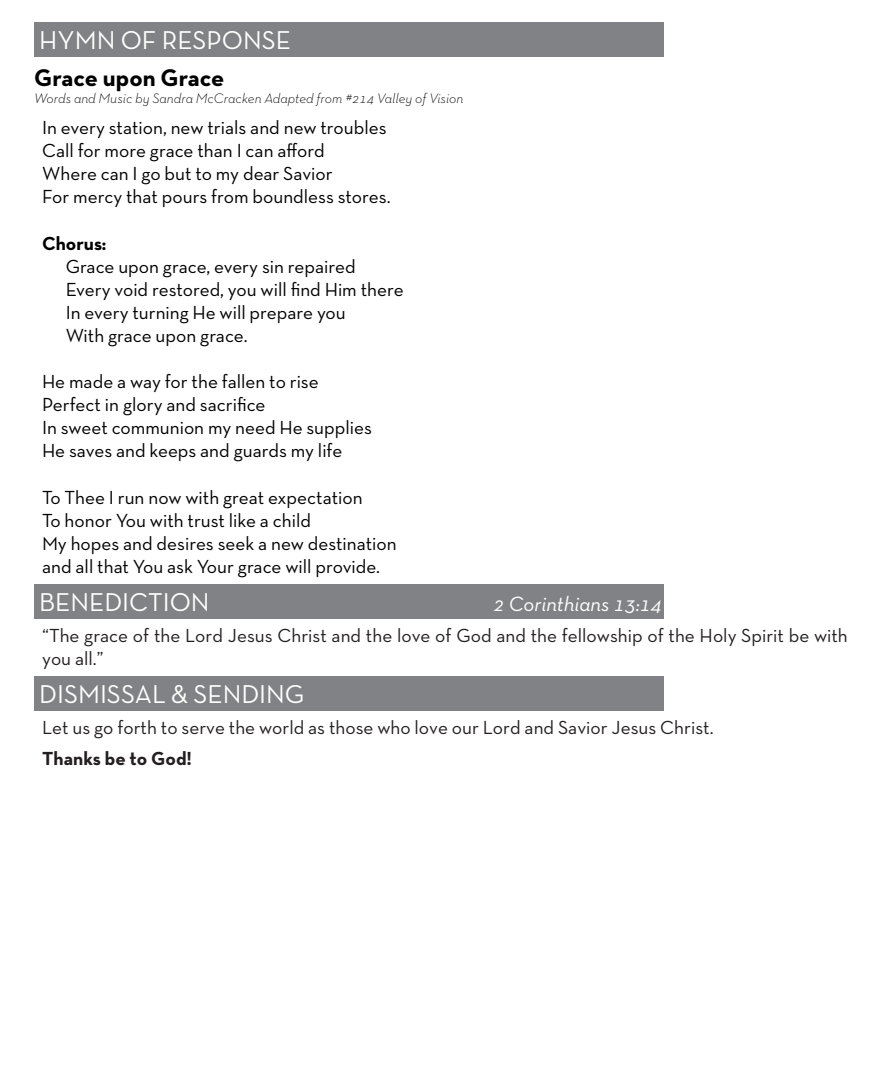
<style>
.page{position:relative;width:882px;height:1071px;background:#fff}
.page>*{position:absolute;margin:0;border:0;box-sizing:border-box;transform-origin:0 0}
.t1{font:26.25px "Neutra Text TF";color:#fff}
.MAIN_BOX_STYLE_1{font:700 24.5px "Neutra Text TF";color:#000}
.t2{font:italic 21px "Neutra Text TF";color:#fff}
.MAIN_BOX_STYLE_1-2{font:19.25px "Neutra Text TF";color:#000}
.MAIN_BOX_STYLE_1-3{font:19.25px/23.1px "Neutra Text TF";color:#231f20}
.MAIN_BOX_STYLE_1-4{font:700 19.25px "Neutra Text TF";color:#231f20}
.MAIN_BOX_STYLE_1-5{font:700 19.25px "Neutra Text TF";color:#000}
.MAIN_BOX_STYLE_1-6{font:italic 300 14px "Neutra Text TF";color:#000}
</style>
<div class="page">
<div style="left:34px;top:23px;width:630px;height:34px;background:#808285"></div>
<div style="left:34px;top:585px;width:630px;height:34px;background:#808285"></div>
<div style="left:34px;top:677px;width:630px;height:34px;background:#808285"></div>
<p class="t1" style="left:39px;top:24px;width:253px">HYMN OF RESPONSE</p>
<p class="MAIN_BOX_STYLE_1" style="left:34px;top:63px;width:192px">Grace upon Grace</p>
<p class="MAIN_BOX_STYLE_1-6" style="left:34px;top:90px;width:431px">Words and Music by Sandra McCracken Adapted from #214 Valley of Vision</p>
<p class="MAIN_BOX_STYLE_1-2" style="left:42px;top:116px;width:346px">In every station, new trials and new troubles</p>
<p class="MAIN_BOX_STYLE_1-2" style="left:42px;top:139px;width:284px">Call for more grace than I can afford</p>
<p class="MAIN_BOX_STYLE_1-2" style="left:42px;top:162px;width:292px">Where can I go but to my dear Savior</p>
<p class="MAIN_BOX_STYLE_1-2" style="left:42px;top:185px;width:350px">For mercy that pours from boundless stores.</p>
<p class="MAIN_BOX_STYLE_1-5" style="left:42px;top:231px;width:65px">Chorus:</p>
<p class="MAIN_BOX_STYLE_1-2" style="left:66px;top:254px;width:291px">Grace upon grace, every sin repaired</p>
<p class="MAIN_BOX_STYLE_1-2" style="left:66px;top:277px;width:339px">Every void restored, you will find Him there</p>
<p class="MAIN_BOX_STYLE_1-2" style="left:66px;top:301px;width:282px">In every turning He will prepare you</p>
<p class="MAIN_BOX_STYLE_1-2" style="left:66px;top:324px;width:183px">With grace upon grace.</p>
<p class="MAIN_BOX_STYLE_1-2" style="left:42px;top:370px;width:278px">He made a way for the fallen to rise</p>
<p class="MAIN_BOX_STYLE_1-2" style="left:42px;top:393px;width:225px">Perfect in glory and sacrifice</p>
<p class="MAIN_BOX_STYLE_1-2" style="left:42px;top:416px;width:331px">In sweet communion my need He supplies</p>
<p class="MAIN_BOX_STYLE_1-2" style="left:42px;top:439px;width:302px">He saves and keeps and guards my life</p>
<p class="MAIN_BOX_STYLE_1-2" style="left:42px;top:485px;width:322px">To Thee I run now with great expectation</p>
<p class="MAIN_BOX_STYLE_1-2" style="left:42px;top:508px;width:270px">To honor You with trust like a child</p>
<p class="MAIN_BOX_STYLE_1-2" style="left:42px;top:532px;width:356px">My hopes and desires seek a new destination</p>
<p class="MAIN_BOX_STYLE_1-2" style="left:42px;top:555px;width:339px">and all that You ask Your grace will provide.</p>
<p class="t1" style="left:39px;top:586px;width:172px">BENEDICTION</p>
<p class="t2" style="left:494px;top:591px;width:170px">2 Corinthians 13:14</p>
<p class="MAIN_BOX_STYLE_1-3" style="left:42px;top:623px;width:807px">“The grace of the Lord Jesus Christ and the love of God and the fellowship of the Holy Spirit be with you all.”</p>
<p class="t1" style="left:39px;top:678px;width:267px">DISMISSAL &amp; SENDING</p>
<p class="MAIN_BOX_STYLE_1-3" style="left:42px;top:716px;width:673px">Let us go forth to serve the world as those who love our Lord and Savior Jesus Christ.</p>
<p class="MAIN_BOX_STYLE_1-4" style="left:42px;top:746px;width:151px">Thanks be to God!</p>
</div>
